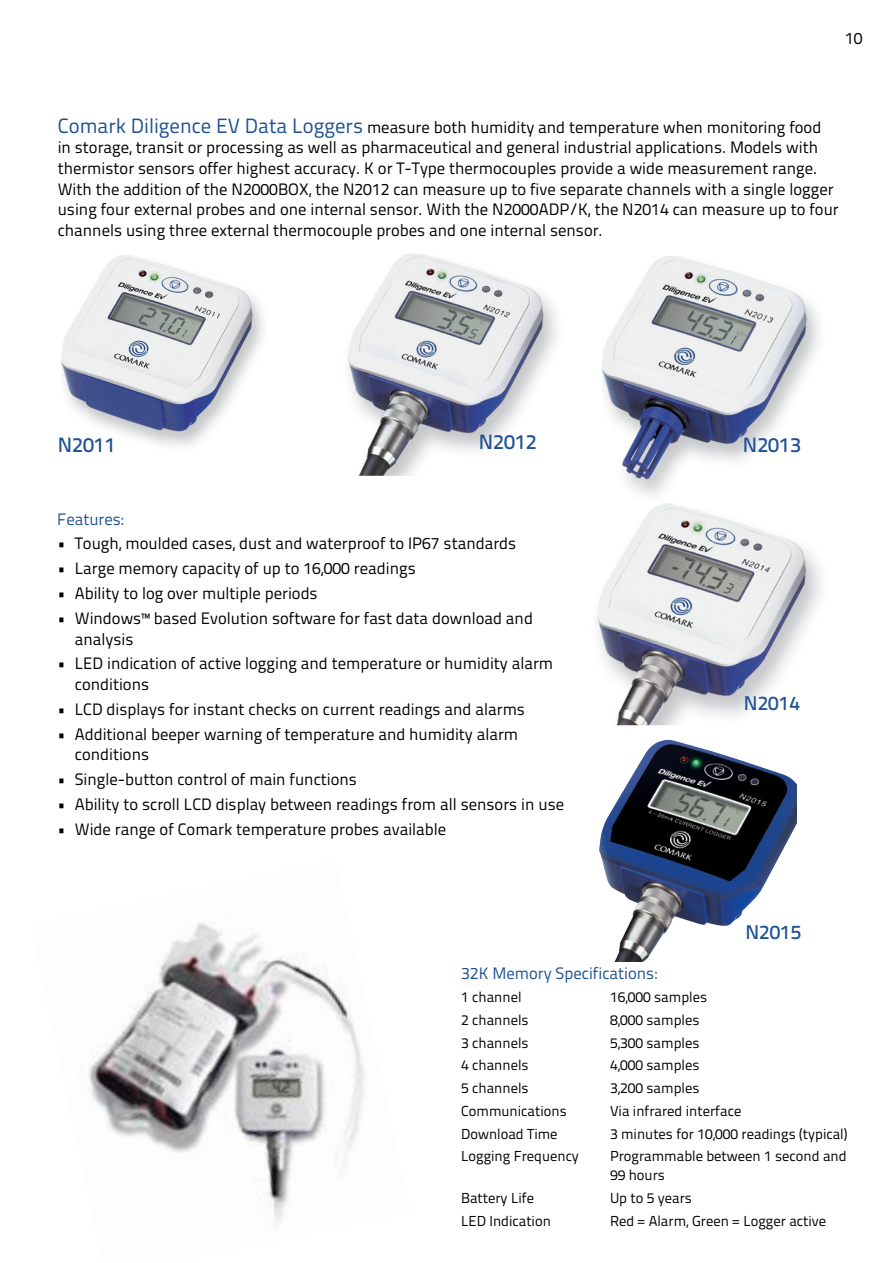
<style>
.page{position:relative;width:893px;height:1263px;background:#fff}
.page>*{position:absolute;margin:0;border:0;box-sizing:border-box;transform-origin:0 0}
.t1{font:20.7px "Titillium Text 25 L 600 wt";color:#205292}
.t2{font:19.8px "Titillium Text 25 L 600 wt";color:#205292}
.t3{font:16.5px/20.7px "Titillium Text 25 L 400 wt";color:#000}
.t4{font:16.5px "Titillium Text 25 L 400 wt";color:#205292}
.t5{font:14.4px/18.6px "Titillium Text 25 L 400 wt";color:#000}
.s1{font-size:20.7px;color:#205292}
</style>
<div class="page">
<img style="left:89px;top:922px;width:276px;height:304px">
<img style="left:61px;top:255px;width:202px;height:192px">
<img style="left:347px;top:253px;width:210px;height:223px">
<img style="left:602px;top:256px;width:217px;height:248px">
<img style="left:597px;top:504px;width:224px;height:221px">
<img style="left:599px;top:740px;width:197px;height:221px">
<p class="t3" style="left:845px;top:30px;width:19px">10</p>
<p class="t3" style="left:58px;top:118px;width:782px"><span class="s1">Comark Diligence EV Data Loggers</span> measure both humidity and temperature when monitoring food<br>in storage, transit or processing as well as pharmaceutical and general industrial applications. Models with thermistor sensors offer highest accuracy. K or T-Type thermocouples provide a wide measurement range.<br>With the addition of the N2000BOX, the N2012 can measure up to five separate channels with a single logger using four external probes and one internal sensor. With the N2000ADP/K, the N2014 can measure up to four channels using three external thermocouple probes and one internal sensor.</p>
<p class="t1" style="left:58px;top:437px;width:60px">N2011</p>
<p class="t1" style="left:478px;top:434px;width:60px">N2012</p>
<p class="t1" style="left:743px;top:437px;width:60px">N2013</p>
<p class="t4" style="left:57px;top:512px;width:68px">Features:</p>
<p class="t3" style="left:57px;top:535px;width:460px">• Tough, moulded cases, dust and waterproof to IP67 standards</p>
<p class="t3" style="left:57px;top:560px;width:360px">• Large memory capacity of up to 16,000 readings</p>
<p class="t3" style="left:57px;top:584px;width:262px">• Ability to log over multiple periods</p>
<p class="t3" style="left:75px;top:609px;width:459px;text-indent:-18px">• Windows™ based Evolution software for fast data download and analysis</p>
<p class="t3" style="left:75px;top:655px;width:480px;text-indent:-18px">• LED indication of active logging and temperature or humidity alarm conditions</p>
<p class="t3" style="left:57px;top:700px;width:469px">• LCD displays for instant checks on current readings and alarms</p>
<p class="t3" style="left:75px;top:725px;width:445px;text-indent:-18px">• Additional beeper warning of temperature and humidity alarm conditions</p>
<p class="t3" style="left:57px;top:771px;width:301px">• Single-button control of main functions</p>
<p class="t3" style="left:57px;top:796px;width:508px">• Ability to scroll LCD display between readings from all sensors in use</p>
<p class="t3" style="left:57px;top:820px;width:390px">• Wide range of Comark temperature probes available</p>
<p class="t2" style="left:744px;top:695px;width:57px">N2014</p>
<p class="t2" style="left:745px;top:924px;width:57px">N2015</p>
<p class="t4" style="left:461px;top:967px;width:198px">32K Memory Specifications:</p>
<p class="t5" style="left:461px;top:989px;width:62px">1 channel</p>
<p class="t5" style="left:610px;top:989px;width:99px">16,000 samples</p>
<p class="t5" style="left:461px;top:1012px;width:69px">2 channels</p>
<p class="t5" style="left:610px;top:1012px;width:91px">8,000 samples</p>
<p class="t5" style="left:461px;top:1035px;width:69px">3 channels</p>
<p class="t5" style="left:610px;top:1035px;width:91px">5,300 samples</p>
<p class="t5" style="left:461px;top:1057px;width:69px">4 channels</p>
<p class="t5" style="left:610px;top:1057px;width:91px">4,000 samples</p>
<p class="t5" style="left:461px;top:1080px;width:69px">5 channels</p>
<p class="t5" style="left:610px;top:1080px;width:91px">3,200 samples</p>
<p class="t5" style="left:461px;top:1103px;width:107px">Communications</p>
<p class="t5" style="left:610px;top:1103px;width:133px">Via infrared interface</p>
<p class="t5" style="left:461px;top:1126px;width:98px">Download Time</p>
<p class="t5" style="left:610px;top:1126px;width:239px">3 minutes for 10,000 readings (typical)</p>
<p class="t5" style="left:461px;top:1148px;width:119px">Logging Frequency</p>
<p class="t5" style="left:610px;top:1148px;width:238px">Programmable between 1 second and<br>99 hours</p>
<p class="t5" style="left:461px;top:1190px;width:74px">Battery Life</p>
<p class="t5" style="left:610px;top:1190px;width:83px">Up to 5 years</p>
<p class="t5" style="left:461px;top:1213px;width:91px">LED Indication</p>
<p class="t5" style="left:610px;top:1213px;width:218px">Red = Alarm, Green = Logger active</p>
</div>
